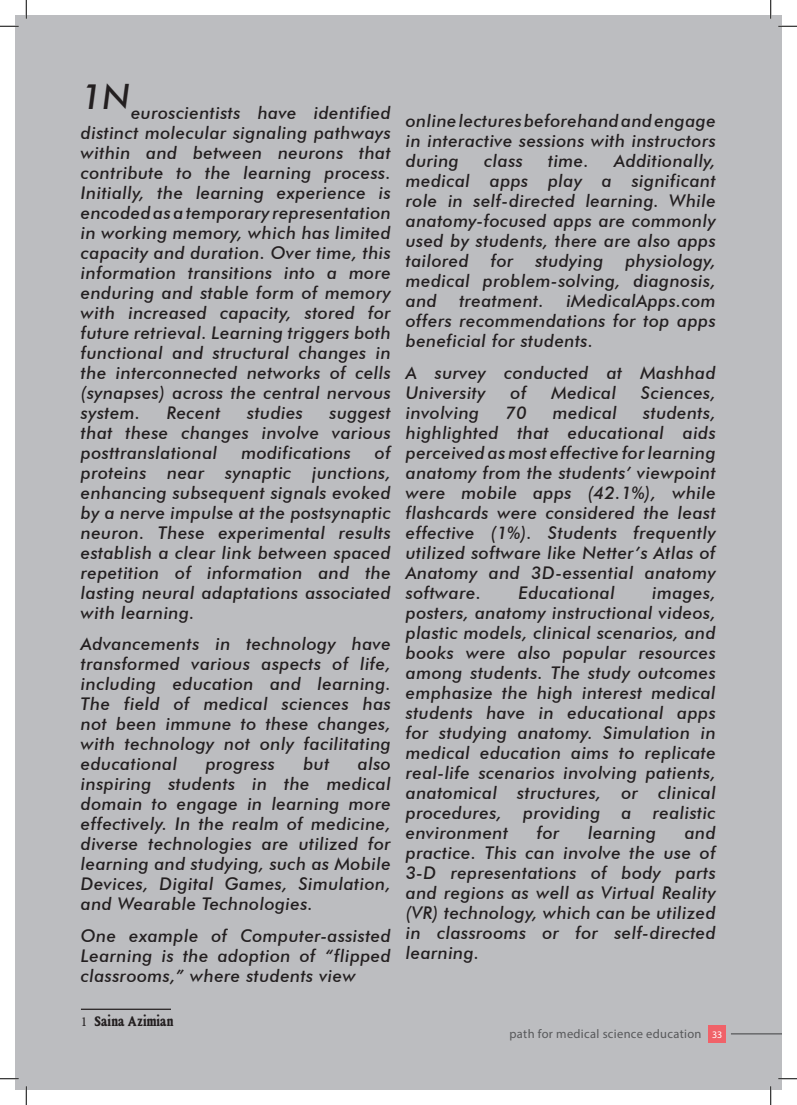
<style>
.page{position:relative;width:797px;height:1105px;background:#fff}
.page>*{position:absolute;margin:0;border:0;box-sizing:border-box;transform-origin:0 0}
.t1{font:italic 500 17.5px/20px "Futura BT";letter-spacing:.025em;color:#231f20;text-align:justify}
.t2{font:700 13.75px "Kula";color:#231f20}
.t3{font:12.5px "Myriad Pro";letter-spacing:.025em;color:#57585a}
.s1{font-family:"Minion Pro";font-weight:400}
.s2{font-size:10px;color:#fff}
</style>
<div class="page">
<div style="left:15px;top:15px;width:767px;height:1075px;background:#bcbdc0"></div>
<hr style="left:81px;top:1009px;width:90px;height:1px;background:#231f20">
<div style="left:708px;top:1025px;width:17px;height:17px;background:#f06269"></div>
<hr style="left:731px;top:1033px;width:51px;height:1px;background:#57585a">
<svg style="left:0;top:25px;width:19px;height:2px"></svg>
<svg style="left:778px;top:25px;width:19px;height:2px"></svg>
<svg style="left:0;top:1078px;width:19px;height:1px"></svg>
<svg style="left:778px;top:1078px;width:19px;height:1px"></svg>
<svg style="left:25px;top:0;width:2px;height:19px"></svg>
<svg style="left:25px;top:1086px;width:2px;height:19px"></svg>
<svg style="left:770px;top:0;width:1px;height:19px"></svg>
<svg style="left:770px;top:1086px;width:1px;height:19px"></svg>
<p class="t1" style="left:81px;top:102px;width:311px"><sup>1N</sup>euroscientists have identified distinct molecular signaling pathways within and between neurons that contribute to the learning process.<br>Initially, the learning experience is encoded as a temporary representation in working memory, which has limited capacity and duration. Over time, this information transitions into a more enduring and stable form of memory with increased capacity, stored for future retrieval. Learning triggers both functional and structural changes in the interconnected networks of cells (synapses) across the central nervous system.</p>
<p class="t1" style="left:167px;top:403px;width:55px">Recent</p>
<p class="t1" style="left:247px;top:403px;width:57px">studies</p>
<p class="t1" style="left:81px;top:403px;width:311px;text-indent:248px">suggest that these changes involve various posttranslational</p>
<p class="t1" style="left:81px;top:443px;width:311px;text-indent:294px">of proteins near synaptic junctions, enhancing subsequent signals evoked by a nerve impulse at the postsynaptic neuron. These experimental results establish a clear link between spaced repetition of information and the lasting neural adaptations associated with learning.</p>
<p class="t1" style="left:81px;top:634px;width:311px">Advancements in technology have transformed various aspects of life, including education and learning.<br>The field of medical sciences has not been immune to these changes, with technology not only facilitating educational</p>
<p class="t1" style="left:241px;top:443px;width:111px">modifications</p>
<p class="t1" style="left:81px;top:754px;width:311px;text-indent:277px">also inspiring students in the medical domain to engage in learning more effectively. In the realm of medicine, diverse technologies are utilized for learning and studying, such as Mobile Devices, Digital Games, Simulation, and Wearable Technologies.</p>
<p class="t1" style="left:81px;top:925px;width:311px">One example of Computer-assisted Learning is the adoption of “flipped classrooms,” where students view</p>
<p class="t2" style="left:81px;top:1012px;width:94px"><span class="s1">1</span> Saina Azimian</p>
<p class="t1" style="left:206px;top:754px;width:71px">progress</p>
<p class="t1" style="left:303px;top:754px;width:28px">but</p>
<p class="t1" style="left:406px;top:111px;width:311px">online lectures beforehand and engage in interactive sessions with instructors during</p>
<p class="t1" style="left:406px;top:151px;width:311px;text-indent:208px">Additionally, medical apps play a significant role in self-directed learning. While anatomy-focused apps are commonly used by students, there are also apps tailored</p>
<p class="t1" style="left:484px;top:151px;width:40px">class</p>
<p class="t1" style="left:548px;top:151px;width:42px">time.</p>
<p class="t1" style="left:491px;top:251px;width:24px">for</p>
<p class="t1" style="left:535px;top:251px;width:69px">studying</p>
<p class="t1" style="left:406px;top:251px;width:311px;text-indent:219px">physiology, medical problem-solving, diagnosis, and</p>
<p class="t1" style="left:406px;top:291px;width:311px;text-indent:160px">iMedicalApps.com offers recommendations for top apps beneficial for students.</p>
<p class="t1" style="left:406px;top:362px;width:311px">A survey conducted at Mashhad<br>University</p>
<p class="t1" style="left:459px;top:291px;width:86px">treatment.</p>
<p class="t1" style="left:510px;top:382px;width:17px">of</p>
<p class="t1" style="left:551px;top:382px;width:66px">Medical</p>
<p class="t1" style="left:641px;top:382px;width:76px">Sciences,</p>
<p class="t1" style="left:406px;top:402px;width:311px;text-indent:237px">students, highlighted that educational aids perceived as most effective for learning anatomy from the students’ viewpoint were mobile apps (42.1%), while flashcards were considered the least effective (1%). Students frequently utilized software like Netter’s Atlas of Anatomy and 3D-essential anatomy software.</p>
<p class="t1" style="left:406px;top:402px;width:75px">involving</p>
<p class="t1" style="left:505px;top:402px;width:23px">70</p>
<p class="t1" style="left:553px;top:402px;width:66px">medical</p>
<p class="t1" style="left:518px;top:582px;width:98px">Educational</p>
<p class="t1" style="left:406px;top:582px;width:311px;text-indent:246px">images, posters, anatomy instructional videos, plastic models, clinical scenarios, and books were also popular resources among students. The study outcomes emphasize the high interest medical students have in educational apps for studying anatomy. Simulation in medical education aims to replicate real-life scenarios involving patients, anatomical structures, or clinical procedures, providing a realistic environment</p>
<p class="t1" style="left:537px;top:822px;width:24px">for</p>
<p class="t1" style="left:588px;top:822px;width:69px">learning</p>
<p class="t1" style="left:406px;top:822px;width:311px;text-indent:279px">and practice. This can involve the use of 3-D representations of body parts and regions as well as Virtual Reality (VR) technology, which can be utilized in classrooms or for self-directed learning.</p>
<p class="t3" style="left:509px;top:1026px;width:214px">path for medical science education <span class="s2">33</span></p>
</div>
